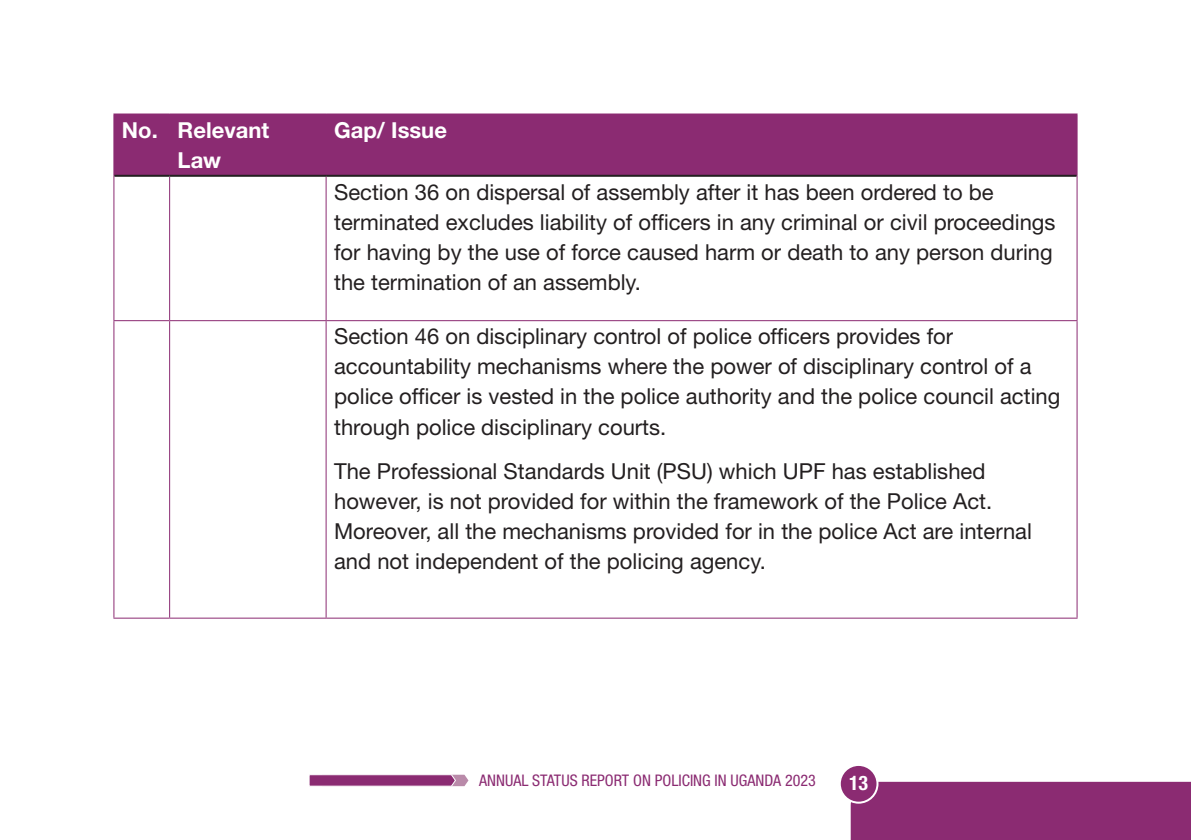
<style>
.page{position:relative;width:1191px;height:840px;background:#fff}
.page>*{position:absolute;margin:0;border:0;box-sizing:border-box;transform-origin:0 0}
.t1{font:22px/30px "Helvetica Neue LT Std";color:#231f20}
.t2{font:700 22px/30px "Helvetica Neue LT Std";color:#fff;text-align:center}
.t3{font:700 condensed 20px "Helvetica Neue LT Std";color:#fff}
.t4{font:condensed 16px "Helvetica Neue LT Std";color:#8b2b72}
</style>
<div class="page">
<div style="left:850px;top:781px;width:341px;height:58px;background:#8b2b72"></div>
<div style="left:839px;top:764px;width:38px;height:38px;background:#8b2b72;border-radius:50%"></div>
<div style="left:838px;top:763px;width:40px;height:40px;border:2px solid #fff;border-radius:50%"></div>
<svg style="left:309px;top:774px;width:159px;height:12px;background:#9e4e89"></svg>
<div style="left:114px;top:114px;width:962px;height:61px;background:#8b2b72"></div>
<hr style="left:113px;top:113px;width:57px;height:1px;background:#8b2b72">
<hr style="left:113px;top:114px;width:1px;height:62px;background:#8b2b72">
<hr style="left:170px;top:113px;width:156px;height:1px;background:#8b2b72">
<hr style="left:169px;top:114px;width:1px;height:61px;background:#8b2b72">
<hr style="left:326px;top:113px;width:751px;height:1px;background:#8b2b72">
<hr style="left:325px;top:114px;width:1px;height:61px;background:#8b2b72">
<hr style="left:1076px;top:114px;width:1px;height:62px;background:#8b2b72">
<hr style="left:113px;top:176px;width:1px;height:144px;background:#8b2b72">
<hr style="left:169px;top:177px;width:1px;height:143px;background:#8b2b72">
<hr style="left:325px;top:177px;width:1px;height:143px;background:#8b2b72">
<hr style="left:1076px;top:176px;width:1px;height:144px;background:#8b2b72">
<hr style="left:113px;top:320px;width:57px;height:1px;background:#8b2b72">
<hr style="left:113px;top:321px;width:1px;height:296px;background:#8b2b72">
<hr style="left:170px;top:320px;width:156px;height:1px;background:#8b2b72">
<hr style="left:169px;top:321px;width:1px;height:296px;background:#8b2b72">
<hr style="left:326px;top:320px;width:751px;height:1px;background:#8b2b72">
<hr style="left:325px;top:321px;width:1px;height:296px;background:#8b2b72">
<hr style="left:1076px;top:321px;width:1px;height:296px;background:#8b2b72">
<hr style="left:113px;top:617px;width:57px;height:1px;background:#8b2b72">
<hr style="left:170px;top:617px;width:156px;height:1px;background:#8b2b72">
<hr style="left:326px;top:617px;width:751px;height:1px;background:#8b2b72">
<hr style="left:114px;top:175px;width:56px;height:2px;background:#231f20">
<hr style="left:170px;top:175px;width:156px;height:2px;background:#231f20">
<hr style="left:326px;top:175px;width:750px;height:2px;background:#231f20">
<p class="t2" style="left:122px;top:114px;width:149px">No. Relevant<br>Law</p>
<p class="t2" style="left:334px;top:114px;width:114px">Gap/ Issue</p>
<p class="t1" style="left:334px;top:176px;width:723px">Section 36 on dispersal of assembly after it has been ordered to be terminated excludes liability of officers in any criminal or civil proceedings for having by the use of force caused harm or death to any person during the termination of an assembly.</p>
<p class="t1" style="left:334px;top:321px;width:728px">Section 46 on disciplinary control of police officers provides for accountability mechanisms where the power of disciplinary control of a police officer is vested in the police authority and the police council acting through police disciplinary courts.</p>
<p class="t1" style="left:334px;top:455px;width:699px">The Professional Standards Unit (PSU) which UPF has established however, is not provided for within the framework of the Police Act.<br>Moreover, all the mechanisms provided for in the police Act are internal and not independent of the policing agency.</p>
<p class="t4" style="left:479px;top:770px;width:338px">ANNUAL STATUS REPORT ON POLICING IN UGANDA 2023</p>
<p class="t3" style="left:849px;top:770px;width:21px">13</p>
</div>
